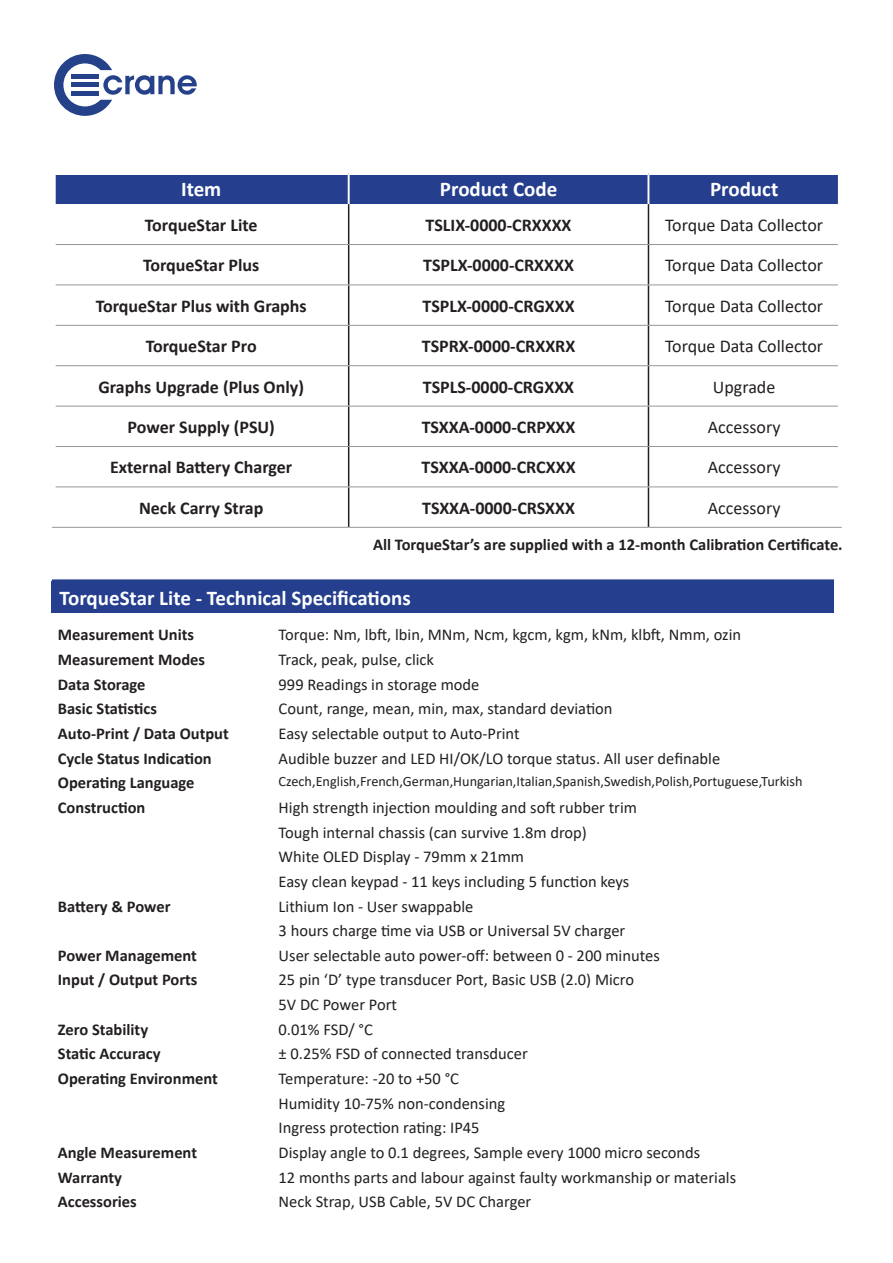
<style>
.page{position:relative;width:893px;height:1263px;background:#fff}
.page>*{position:absolute;margin:0;border:0;box-sizing:border-box;transform-origin:0 0}
.t1{font:700 21px "Calibri";color:#fff}
.t2{font:700 18px "Calibri";color:#231f20}
.t3{font:18px "Calibri";color:#231f20}
.t4{font:16.5px "Calibri";color:#231f20}
.t5{font:700 16.5px "Calibri";color:#231f20}
.t6{font:14.25px "Calibri";color:#231f20}
</style>
<div class="page">
<div style="left:56px;top:175px;width:782px;height:29px;background:#253f8e"></div>
<svg style="left:56px;top:204px;width:782px;height:323px"></svg>
<hr style="left:348px;top:175px;width:2px;height:29px;background:#fff">
<hr style="left:647px;top:175px;width:2px;height:29px;background:#fff">
<svg style="left:55px;top:175px;width:1px;height:29px"></svg>
<hr style="left:348px;top:204px;width:1px;height:40px;background:#231f20">
<hr style="left:348px;top:245px;width:1px;height:40px;background:#231f20">
<hr style="left:348px;top:285px;width:1px;height:40px;background:#231f20">
<hr style="left:348px;top:326px;width:1px;height:39px;background:#231f20">
<hr style="left:348px;top:366px;width:1px;height:40px;background:#231f20">
<hr style="left:348px;top:406px;width:1px;height:40px;background:#231f20">
<hr style="left:348px;top:447px;width:1px;height:39px;background:#231f20">
<hr style="left:348px;top:487px;width:1px;height:40px;background:#231f20">
<hr style="left:648px;top:204px;width:1px;height:40px;background:#231f20">
<hr style="left:648px;top:245px;width:1px;height:40px;background:#231f20">
<hr style="left:648px;top:285px;width:1px;height:40px;background:#231f20">
<hr style="left:648px;top:326px;width:1px;height:39px;background:#231f20">
<hr style="left:648px;top:366px;width:1px;height:40px;background:#231f20">
<hr style="left:648px;top:406px;width:1px;height:40px;background:#231f20">
<hr style="left:648px;top:447px;width:1px;height:39px;background:#231f20">
<hr style="left:648px;top:487px;width:1px;height:40px;background:#231f20">
<hr style="left:56px;top:244px;width:293px;height:1px;background:#969696">
<hr style="left:349px;top:244px;width:299px;height:1px;background:#969696">
<hr style="left:648px;top:244px;width:190px;height:1px;background:#969696">
<hr style="left:56px;top:285px;width:293px;height:1px;background:#969696">
<hr style="left:349px;top:285px;width:299px;height:1px;background:#969696">
<hr style="left:648px;top:285px;width:190px;height:1px;background:#969696">
<hr style="left:56px;top:325px;width:293px;height:1px;background:#969696">
<hr style="left:349px;top:325px;width:299px;height:1px;background:#969696">
<hr style="left:648px;top:325px;width:190px;height:1px;background:#969696">
<hr style="left:56px;top:365px;width:293px;height:1px;background:#969696">
<hr style="left:349px;top:365px;width:299px;height:1px;background:#969696">
<hr style="left:648px;top:365px;width:190px;height:1px;background:#969696">
<hr style="left:56px;top:406px;width:293px;height:1px;background:#969696">
<hr style="left:349px;top:406px;width:299px;height:1px;background:#969696">
<hr style="left:648px;top:406px;width:190px;height:1px;background:#969696">
<hr style="left:56px;top:446px;width:293px;height:1px;background:#969696">
<hr style="left:349px;top:446px;width:299px;height:1px;background:#969696">
<hr style="left:648px;top:446px;width:190px;height:1px;background:#969696">
<hr style="left:56px;top:486px;width:293px;height:1px;background:#969696">
<hr style="left:349px;top:486px;width:299px;height:1px;background:#969696">
<hr style="left:648px;top:486px;width:190px;height:1px;background:#969696">
<hr style="left:52px;top:527px;width:297px;height:1px;background:#969696">
<hr style="left:349px;top:527px;width:299px;height:1px;background:#969696">
<hr style="left:648px;top:527px;width:194px;height:1px;background:#969696">
<svg style="left:54px;top:54px;width:143px;height:62px"></svg>
<hr style="left:71px;top:75px;width:28px;height:4px;background:#24418a">
<hr style="left:71px;top:83px;width:28px;height:4px;background:#24418a">
<hr style="left:71px;top:91px;width:28px;height:4px;background:#24418a">
<div style="left:52px;top:581px;width:782px;height:31px;background:#253f8e"></div>
<svg style="left:52px;top:579px;width:782px;height:2px;background:#5165a4"></svg>
<p class="t1" style="left:181px;top:175px;width:42px">Item</p>
<p class="t1" style="left:440px;top:175px;width:119px">Product Code</p>
<p class="t1" style="left:710px;top:175px;width:70px">Product</p>
<p class="t2" style="left:145px;top:212px;width:114px">TorqueStar Lite</p>
<p class="t2" style="left:426px;top:212px;width:147px">TSLIX-0000-CRXXXX</p>
<p class="t3" style="left:665px;top:213px;width:160px">Torque Data Collector</p>
<p class="t2" style="left:143px;top:253px;width:118px">TorqueStar Plus</p>
<p class="t2" style="left:423px;top:253px;width:152px">TSPLX-0000-CRXXXX</p>
<p class="t3" style="left:665px;top:253px;width:160px">Torque Data Collector</p>
<p class="t2" style="left:96px;top:293px;width:213px">TorqueStar Plus with Graphs</p>
<p class="t2" style="left:422px;top:293px;width:154px">TSPLX-0000-CRGXXX</p>
<p class="t3" style="left:665px;top:293px;width:160px">Torque Data Collector</p>
<p class="t2" style="left:146px;top:334px;width:112px">TorqueStar Pro</p>
<p class="t2" style="left:422px;top:334px;width:155px">TSPRX-0000-CRXXRX</p>
<p class="t3" style="left:665px;top:334px;width:160px">Torque Data Collector</p>
<p class="t2" style="left:98px;top:374px;width:207px">Graphs Upgrade (Plus Only)</p>
<p class="t2" style="left:423px;top:374px;width:153px">TSPLS-0000-CRGXXX</p>
<p class="t3" style="left:713px;top:374px;width:64px">Upgrade</p>
<p class="t2" style="left:128px;top:414px;width:149px">Power Supply (PSU)</p>
<p class="t2" style="left:422px;top:414px;width:155px">TSXXA-0000-CRPXXX</p>
<p class="t3" style="left:708px;top:415px;width:74px">Accessory</p>
<p class="t2" style="left:110px;top:455px;width:184px">External Battery Charger</p>
<p class="t2" style="left:422px;top:455px;width:155px">TSXXA-0000-CRCXXX</p>
<p class="t3" style="left:708px;top:455px;width:74px">Accessory</p>
<p class="t2" style="left:139px;top:495px;width:126px">Neck Carry Strap</p>
<p class="t2" style="left:422px;top:495px;width:154px">TSXXA-0000-CRSXXX</p>
<p class="t3" style="left:708px;top:495px;width:74px">Accessory</p>
<p class="t5" style="left:373px;top:533px;width:471px">All TorqueStar’s are supplied with a 12-month Calibration Certificate.</p>
<p class="t1" style="left:60px;top:583px;width:353px">TorqueStar Lite - Technical Specifications</p>
<p class="t5" style="left:58px;top:623px;width:138px">Measurement Units</p>
<p class="t4" style="left:279px;top:623px;width:464px">Torque: Nm, lbft, lbin, MNm, Ncm, kgcm, kgm, kNm, klbft, Nmm, ozin</p>
<p class="t5" style="left:58px;top:648px;width:149px">Measurement Modes</p>
<p class="t4" style="left:279px;top:648px;width:157px">Track, peak, pulse, click</p>
<p class="t5" style="left:58px;top:672px;width:89px">Data Storage</p>
<p class="t4" style="left:279px;top:673px;width:202px">999 Readings in storage mode</p>
<p class="t5" style="left:58px;top:697px;width:101px">Basic Statistics</p>
<p class="t4" style="left:279px;top:697px;width:335px">Count, range, mean, min, max, standard deviation</p>
<p class="t5" style="left:58px;top:722px;width:173px">Auto-Print / Data Output</p>
<p class="t4" style="left:279px;top:722px;width:243px">Easy selectable output to Auto-Print</p>
<p class="t5" style="left:58px;top:746px;width:155px">Cycle Status Indication</p>
<p class="t4" style="left:279px;top:746px;width:443px">Audible buzzer and LED HI/OK/LO torque status. All user definable</p>
<p class="t5" style="left:58px;top:771px;width:138px">Operating Language</p>
<p class="t6" style="left:279px;top:772px;width:525px">Czech,English,French,German,Hungarian,Italian,Spanish,Swedish,Polish,Portuguese,Turkish</p>
<p class="t5" style="left:58px;top:796px;width:89px">Construction</p>
<p class="t4" style="left:279px;top:796px;width:360px">High strength injection moulding and soft rubber trim</p>
<p class="t4" style="left:279px;top:820px;width:310px">Tough internal chassis (can survive 1.8m drop)</p>
<p class="t4" style="left:279px;top:845px;width:247px">White OLED Display - 79mm x 21mm</p>
<p class="t4" style="left:279px;top:870px;width:352px">Easy clean keypad - 11 keys including 5 function keys</p>
<p class="t5" style="left:58px;top:894px;width:114px">Battery &amp; Power</p>
<p class="t4" style="left:279px;top:894px;width:196px">Lithium Ion - User swappable</p>
<p class="t4" style="left:279px;top:919px;width:348px">3 hours charge time via USB or Universal 5V charger</p>
<p class="t5" style="left:58px;top:944px;width:141px">Power Management</p>
<p class="t4" style="left:279px;top:944px;width:383px">User selectable auto power-off: between 0 - 200 minutes</p>
<p class="t5" style="left:58px;top:968px;width:141px">Input / Output Ports</p>
<p class="t4" style="left:279px;top:968px;width:357px">25 pin ‘D’ type transducer Port, Basic USB (2.0) Micro</p>
<p class="t4" style="left:279px;top:993px;width:120px">5V DC Power Port</p>
<p class="t5" style="left:58px;top:1018px;width:92px">Zero Stability</p>
<p class="t4" style="left:279px;top:1018px;width:96px">0.01% FSD/ °C</p>
<p class="t5" style="left:58px;top:1042px;width:104px">Static Accuracy</p>
<p class="t4" style="left:279px;top:1042px;width:251px">± 0.25% FSD of connected transducer</p>
<p class="t5" style="left:58px;top:1067px;width:161px">Operating Environment</p>
<p class="t4" style="left:279px;top:1067px;width:182px">Temperature: -20 to +50 °C</p>
<p class="t4" style="left:279px;top:1092px;width:228px">Humidity 10-75% non-condensing</p>
<p class="t4" style="left:279px;top:1116px;width:203px">Ingress protection rating: IP45</p>
<p class="t5" style="left:58px;top:1141px;width:141px">Angle Measurement</p>
<p class="t4" style="left:279px;top:1141px;width:423px">Display angle to 0.1 degrees, Sample every 1000 micro seconds</p>
<p class="t5" style="left:58px;top:1166px;width:66px">Warranty</p>
<p class="t4" style="left:279px;top:1166px;width:459px">12 months parts and labour against faulty workmanship or materials</p>
<p class="t5" style="left:58px;top:1190px;width:80px">Accessories</p>
<p class="t4" style="left:279px;top:1190px;width:254px">Neck Strap, USB Cable, 5V DC Charger</p>
</div>
